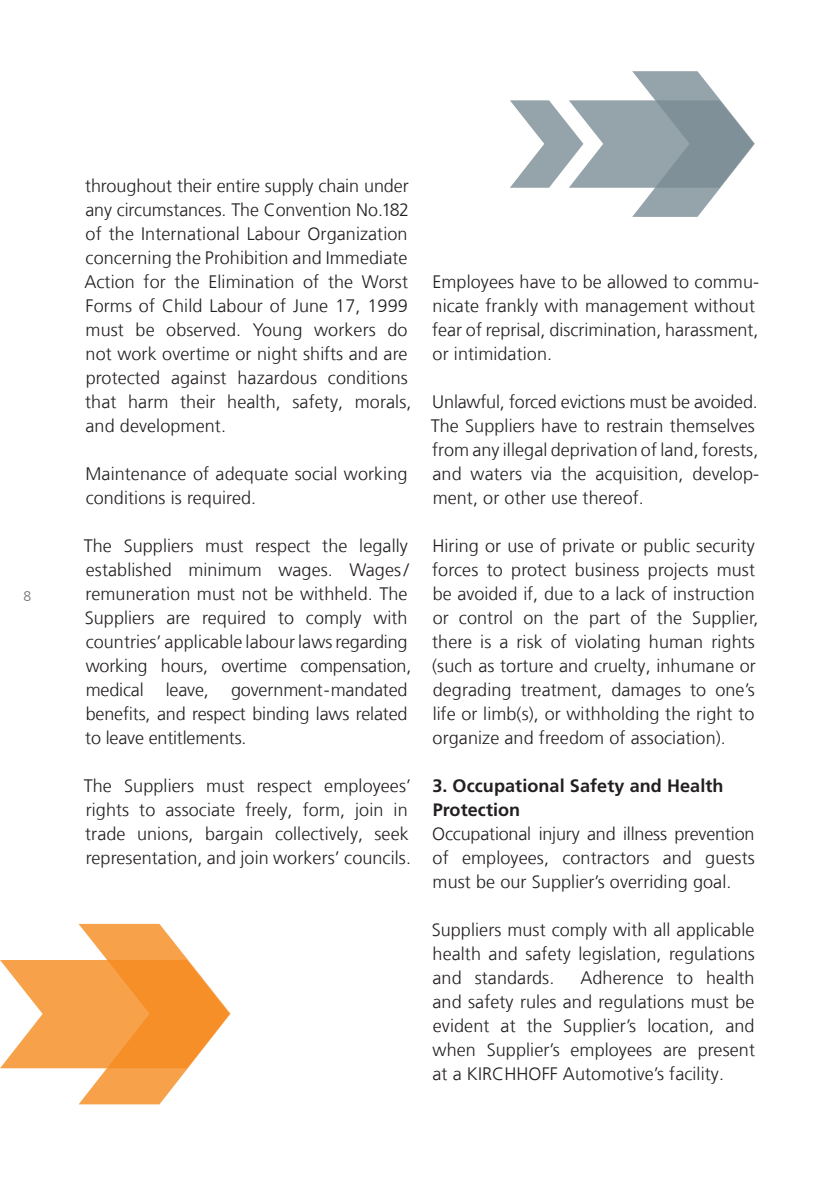
<style>
.page{position:relative;width:840px;height:1191px;background:#fff}
.page>*{position:absolute;margin:0;border:0;box-sizing:border-box;transform-origin:0 0}
.t1{font:300 18px/24px "Frutiger LT Com";letter-spacing:.005em;color:#231f20}
.t2{font:700 18px/24px "Frutiger LT Com";letter-spacing:.005em;color:#231f20}
.t3{font:300 14px "Frutiger LT Com";color:#6c6d70}
</style>
<div class="page">
<svg style="left:510px;top:71px;width:244px;height:146px"></svg>
<svg style="left:0;top:924px;width:230px;height:180px"></svg>
<p class="t3" style="left:24px;top:587px;width:9px">8</p>
<p class="t1" style="left:84px;top:174px;width:328px">throughout their entire supply chain under any circumstances. The Convention No.182 of the International Labour Organization concerning the Prohibition and Immediate Action for the Elimination of the Worst Forms of Child Labour of June 17, 1999 must be observed. Young workers do not work overtime or night shifts and are protected against hazardous conditions that harm their health, safety, morals, and development.</p>
<p class="t1" style="left:85px;top:462px;width:323px">Maintenance of adequate social working conditions is required.</p>
<p class="t1" style="left:84px;top:534px;width:329px">The Suppliers must respect the legally established minimum wages. Wages / remuneration must not be withheld. The Suppliers are required to comply with countries’ applicable labour laws regarding working hours, overtime compensation, medical leave, government-mandated benefits, and respect binding laws related to leave entitlements.</p>
<p class="t1" style="left:84px;top:774px;width:329px">The Suppliers must respect employees’ rights to associate freely, form, join in trade unions, bargain collectively, seek representation, and join workers’ councils.</p>
<p class="t1" style="left:432px;top:269px;width:328px">Employees have to be allowed to commu&shy;nicate frankly with management without fear of reprisal, discrimination, harassment, or intimidation.</p>
<p class="t1" style="left:430px;top:389px;width:330px">Unlawful, forced evictions must be avoided.<br>The Suppliers have to restrain themselves from any illegal deprivation of land, forests, and waters via the acquisition, develop&shy;ment, or other use thereof.</p>
<p class="t1" style="left:432px;top:533px;width:327px">Hiring or use of private or public security forces to protect business projects must be avoided if, due to a lack of instruction or control on the part of the Supplier, there is a risk of violating human rights (such as torture and cruelty, inhumane or degrading treatment, damages to one’s life or limb(s), or withholding the right to organize and freedom of association).</p>
<p class="t2" style="left:432px;top:773px;width:292px">3. Occupational Safety and Health<br>Protection</p>
<p class="t1" style="left:432px;top:821px;width:324px;text-align:justify">Occupational injury and illness prevention of employees, contractors and guests must be our Supplier’s overriding goal.</p>
<p class="t1" style="left:431px;top:917px;width:324px;text-align:justify">Suppliers must comply with all applicable health and safety legislation, regulations and standards.</p>
<p class="t1" style="left:432px;top:965px;width:324px;text-align:justify;text-indent:148px">Adherence to health and safety rules and regulations must be evident at the Supplier’s location, and when Supplier’s employees are present at a KIRCHHOFF Automotive’s facility.</p>
</div>
